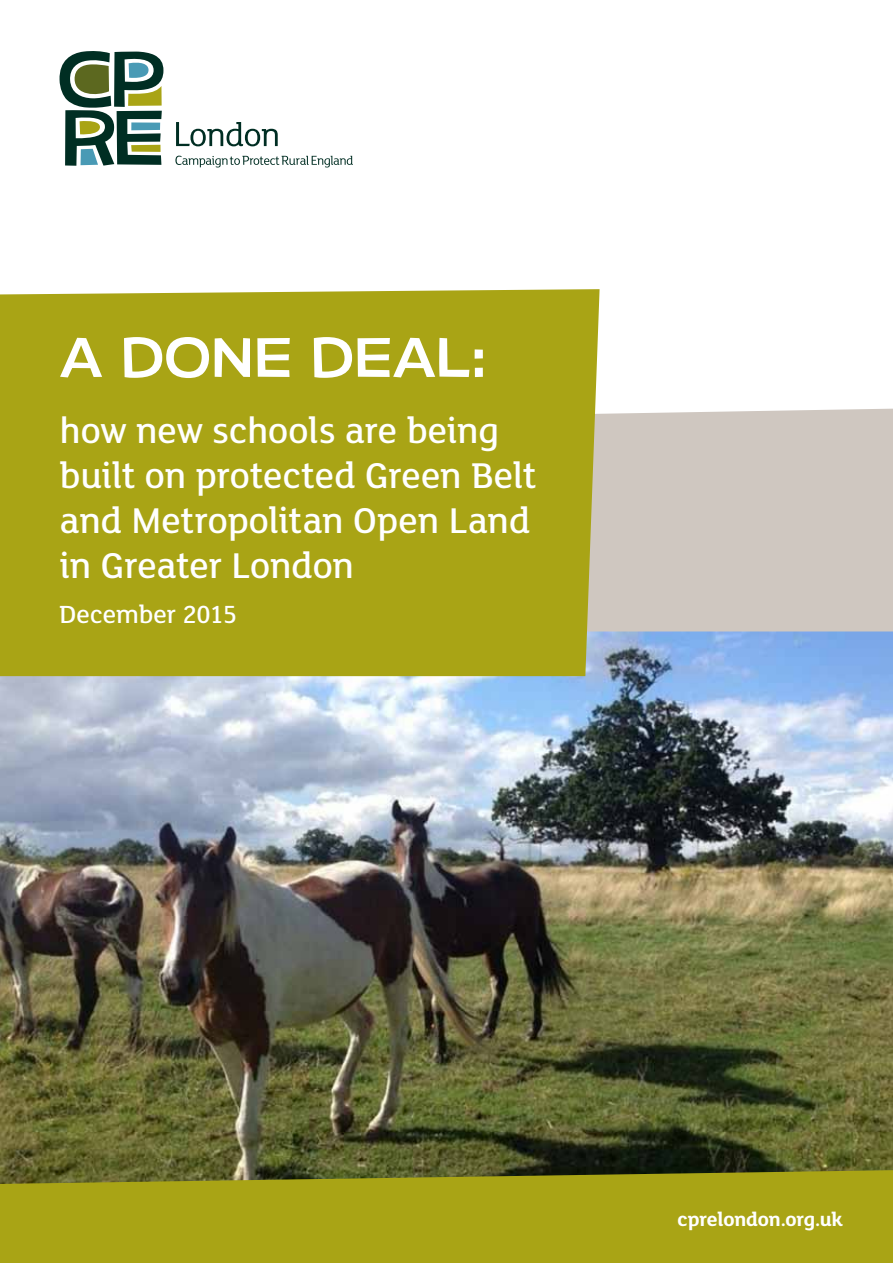
<style>
.page{position:relative;width:893px;height:1263px;background:#fff}
.page>*{position:absolute;margin:0;border:0;box-sizing:border-box;transform-origin:0 0}
.t1{font:54px "Rustic Open";letter-spacing:-.01em;color:#fff}
.t2{font:500 39px/45px "FS Lola";letter-spacing:-.005em;color:#fff}
.t3{font:500 27px "FS Lola";letter-spacing:-.005em;color:#fff}
.t4{font:700 21px "FS Lola";letter-spacing:-.01em;color:#fff}
</style>
<div class="page">
<div style="left:0;top:1184px;width:893px;height:79px;background:#a9a415"></div>
<div style="left:600px;top:409px;width:293px;height:222px;background:#cfc7c0"></div>
<img style="left:0;top:631px;width:893px;height:553px">
<svg style="left:176px;top:122px;width:102px;height:24px"></svg>
<svg style="left:60px;top:51px;width:104px;height:115px"></svg>
<svg style="left:175px;top:156px;width:178px;height:11px"></svg>
<div style="left:0;top:289px;width:600px;height:387px;background:#a9a415"></div>
<h1 class="t1" style="left:60px;top:332px;width:430px">A DONE DEAL:</h1>
<p class="t2" style="left:60px;top:406px;width:478px">how new schools are being built on protected Green Belt and Metropolitan Open Land in Greater London</p>
<p class="t3" style="left:60px;top:597px;width:179px">December 2015</p>
<p class="t4" style="left:678px;top:1204px;width:167px">cprelondon.org.uk</p>
</div>
